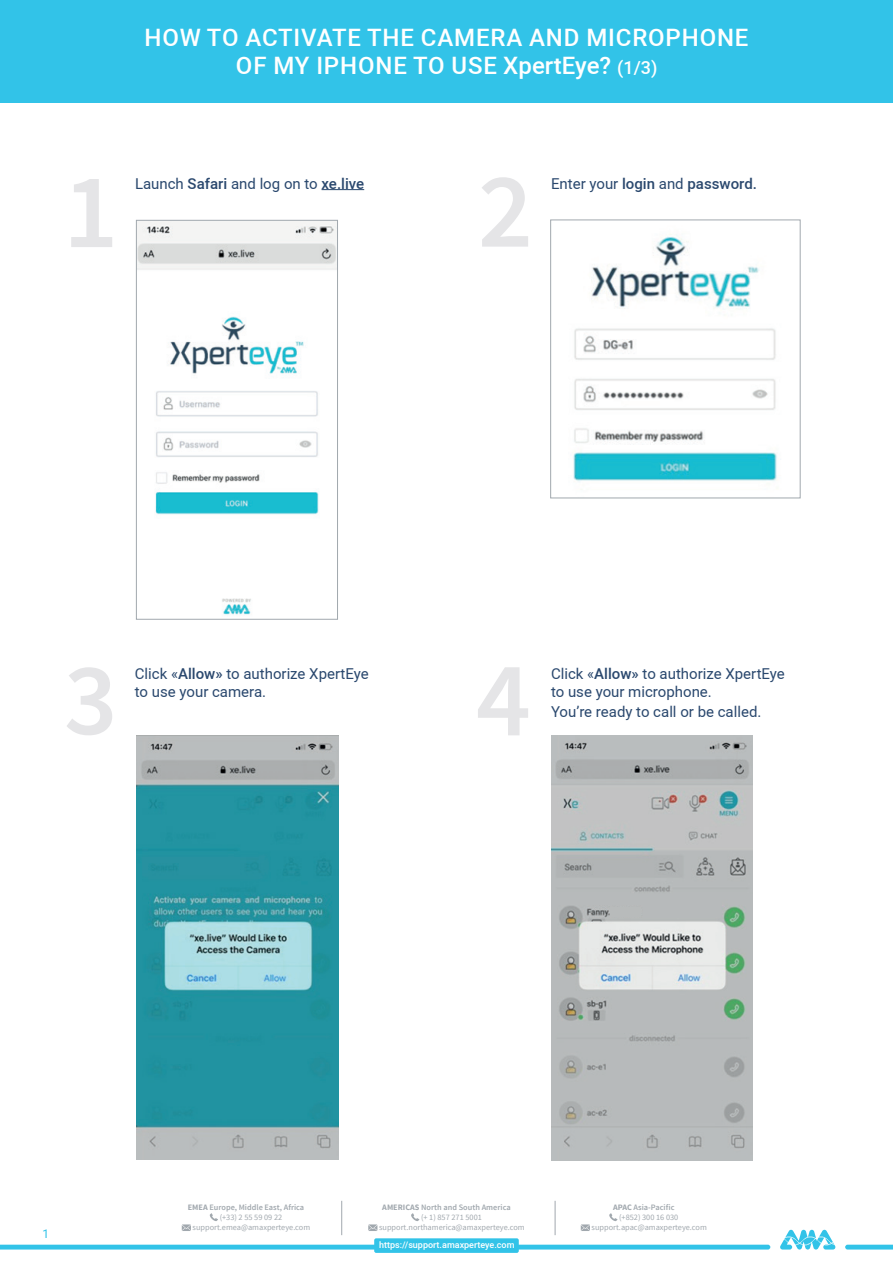
<style>
.page{position:relative;width:893px;height:1263px;background:#fff}
.page>*{position:absolute;margin:0;border:0;box-sizing:border-box;transform-origin:0 0}
.t1{font:500 24px/28.8px "Roboto";letter-spacing:.035em;color:#fff;text-align:center}
.t2{font:15px/18px "Roboto";color:#2a486e}
.t3{font:500 15px "Roboto";color:#2a486e}
.t4{font:12px "Roboto";color:#32c3e8}
.t5{font:500 9px "Roboto";color:#fff}
.t6{font:8.25px "Source Sans Pro";color:#a1a8ae}
.t7{font:600 8.25px "Source Sans Pro";color:#a1a8ae}
.s1{font-size:18px}
.s2{font-weight:500}
.s3{font-weight:400}
.s4{font-weight:700}
</style>
<div class="page">
<hr style="left:0;top:1245px;width:770px;height:4px;background:#32c3e8">
<svg style="left:845px;top:1245px;width:48px;height:4px"></svg>
<svg style="left:780px;top:1230px;width:55px;height:19px"></svg>
<div style="left:0;top:0;width:893px;height:102px;background:#32c3e8"></div>
<svg style="left:411px;top:1213px;width:8px;height:8px"></svg>
<svg style="left:368px;top:1224px;width:9px;height:7px"></svg>
<svg style="left:210px;top:1213px;width:8px;height:8px"></svg>
<svg style="left:182px;top:1224px;width:9px;height:7px"></svg>
<svg style="left:609px;top:1213px;width:8px;height:8px"></svg>
<svg style="left:581px;top:1224px;width:9px;height:7px"></svg>
<div style="left:374px;top:1238px;width:145px;height:15px;background:#32c3e8;border-radius:2px"></div>
<hr style="left:341px;top:1201px;width:1px;height:34px;background:#a1a8ae">
<hr style="left:555px;top:1201px;width:1px;height:34px;background:#a1a8ae">
<img style="left:551px;top:735px;width:201px;height:425px">
<hr style="left:322px;top:189px;width:42px;height:1px;background:#2a486e">
<svg style="left:482px;top:177px;width:46px;height:70px"></svg>
<svg style="left:71px;top:179px;width:41px;height:68px"></svg>
<svg style="left:67px;top:667px;width:45px;height:68px"></svg>
<svg style="left:478px;top:667px;width:50px;height:68px"></svg>
<div style="left:611px;top:907px;width:30px;height:9px;background:#b8bbbb"></div>
<img style="left:138px;top:222px;width:198px;height:393px">
<div style="left:136px;top:220px;width:202px;height:400px;border:1px solid #a1a8ae"></div>
<img style="left:573px;top:234px;width:204px;height:248px">
<div style="left:550px;top:220px;width:250px;height:278px;border:1px solid #a1a8ae"></div>
<img style="left:137px;top:735px;width:201px;height:424px">
<h1 class="t1" style="left:144px;top:23px;width:606px">HOW TO ACTIVATE THE CAMERA AND MICROPHONE<br>OF MY IPHONE TO USE XpertEye? <span class="s1">(1/3)</span></h1>
<p class="t2" style="left:135px;top:174px;width:231px">Launch <span class="s2">Safari</span> and log on to <span class="s2">xe.live</span></p>
<p class="t3" style="left:551px;top:174px;width:207px"><span class="s3">Enter your</span> login <span class="s3">and</span> password.</p>
<p class="t2" style="left:135px;top:664px;width:235px">Click «<span class="s2">Allow»</span> to authorize XpertEye to use your camera.</p>
<p class="t2" style="left:551px;top:664px;width:235px">Click «<span class="s2">Allow»</span> to authorize XpertEye to use your microphone.</p>
<p class="t2" style="left:551px;top:702px;width:212px">You’re ready to call or be called.</p>
<p class="t4" style="left:43px;top:1226px;width:8px">1</p>
<p class="t7" style="left:188px;top:1202px;width:118px"><span class="s4">EMEA</span> Europe, Middle East, Africa</p>
<p class="t6" style="left:220px;top:1212px;width:64px">(+33) 2 55 59 09 22</p>
<p class="t6" style="left:193px;top:1222px;width:119px">support.emea@amaxperteye.com</p>
<p class="t7" style="left:382px;top:1202px;width:130px"><span class="s4">AMERICAS</span> North and South America</p>
<p class="t6" style="left:421px;top:1212px;width:62px">(+ 1) 857 271 5001</p>
<p class="t6" style="left:379px;top:1222px;width:147px">support.northamerica@amaxperteye.com</p>
<p class="t5" style="left:379px;top:1239px;width:137px">https://support.amaxperteye.com</p>
<p class="t7" style="left:613px;top:1202px;width:63px"><span class="s4">APAC</span> Asia-Pacific</p>
<p class="t6" style="left:619px;top:1212px;width:61px">(+852) 300 16 030</p>
<p class="t6" style="left:592px;top:1222px;width:117px">support.apac@amaxperteye.com</p>
</div>
